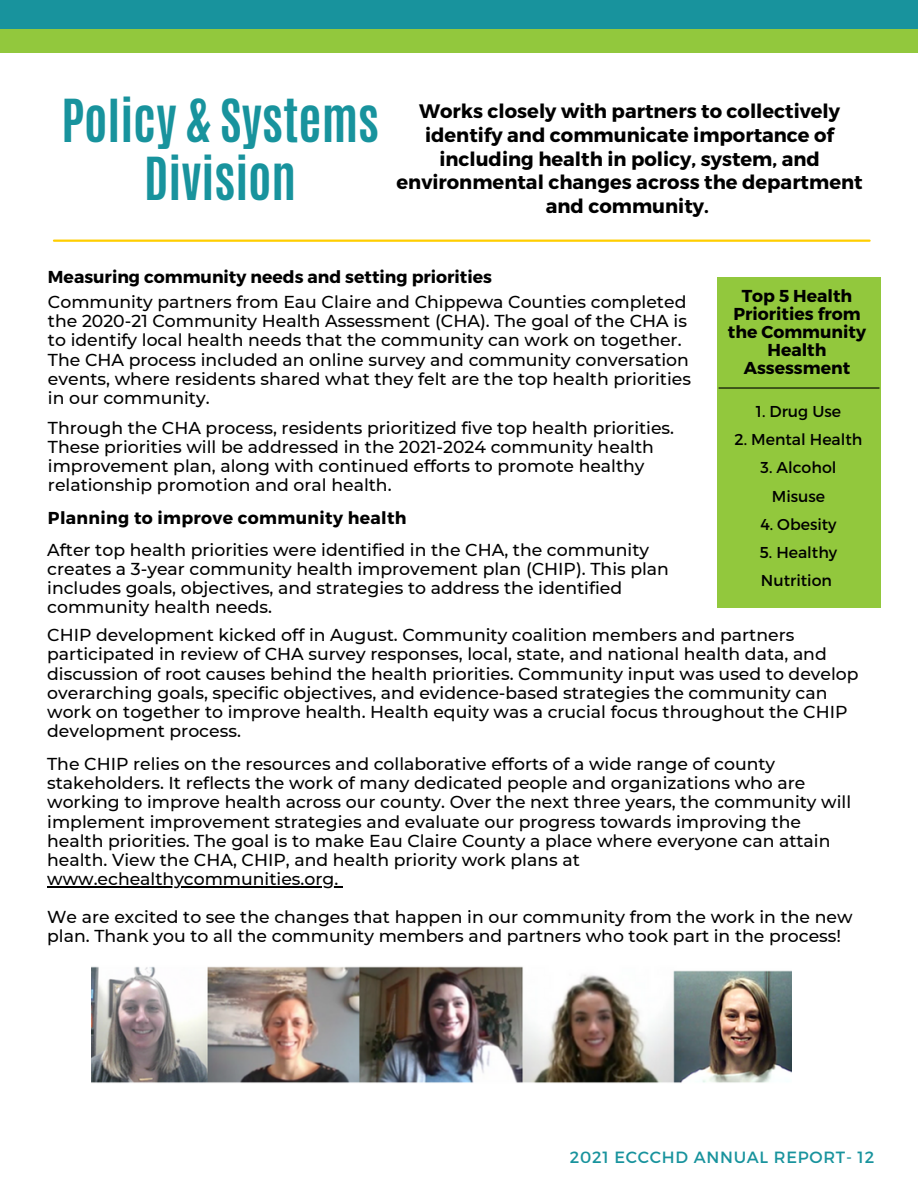
<style>
.page{position:relative;width:918px;height:1188px;background:#fff}
.page>*{position:absolute;margin:0;border:0;box-sizing:border-box;transform-origin:0 0}
.t1{font:700 49.5px "Antonio";color:#18939d}
.t2{font:700 19.5px/23.7px "Montserrat";color:#000;text-align:center}
.t3{font:500 17.25px/19.2px "Montserrat";color:#000}
.t4{font:700 17.25px/18px "Montserrat";color:#000;text-align:center}
.t5{font:700 17.25px "Montserrat";letter-spacing:.02em;color:#000}
.t6{font:16.35px "Montserrat";letter-spacing:.045em;color:#18939d}
.t7{font:15.75px/28.2px "Montserrat";color:#000;text-align:center}
</style>
<div class="page">
<div style="left:0;top:0;width:918px;height:53px;background:#92c83d"></div>
<div style="left:0;top:0;width:918px;height:29px;background:#18939d"></div>
<img style="left:92px;top:966px;width:700px;height:117px">
<div style="left:717px;top:277px;width:163px;height:331px;background:#92c83d"></div>
<hr style="left:47px;top:886px;width:291px;height:1px;background:#000">
<hr style="left:719px;top:387px;width:160px;height:2px;background:#000">
<hr style="left:54px;top:240px;width:816px;height:2px;background:#ffce00">
<p class="t1" style="left:61px;top:86px;width:319px">Policy &amp; Systems</p>
<p class="t1" style="left:144px;top:143px;width:154px">Division</p>
<p class="t2" style="left:397px;top:99px;width:468px">Works closely with partners to collectively identify and communicate importance of including health in policy, system, and environmental changes across the department and community.</p>
<p class="t4" style="left:48px;top:267px;width:446px">Measuring community needs and setting priorities</p>
<p class="t3" style="left:48px;top:292px;width:645px">Community partners from Eau Claire and Chippewa Counties completed the 2020-21 Community Health Assessment (CHA). The goal of the CHA is to identify local health needs that the community can work on together.<br>The CHA process included an online survey and community conversation events, where residents shared what they felt are the top health priorities in our community.</p>
<p class="t3" style="left:48px;top:418px;width:628px">Through the CHA process, residents prioritized five top health priorities.<br>These priorities will be addressed in the 2021-2024 community health improvement plan, along with continued efforts to promote healthy relationship promotion and oral health.</p>
<p class="t5" style="left:48px;top:506px;width:360px">Planning to improve community health</p>
<p class="t3" style="left:47px;top:540px;width:623px">After top health priorities were identified in the CHA, the community creates a 3-year community health improvement plan (CHIP). This plan includes goals, objectives, and strategies to address the identified community health needs.</p>
<p class="t4" style="left:728px;top:286px;width:140px">Top 5 Health<br>Priorities from the Community<br>Health<br>Assessment</p>
<p class="t7" style="left:756px;top:397px;width:87px">1. Drug Use</p>
<p class="t7" style="left:735px;top:425px;width:129px">2. Mental Health</p>
<p class="t7" style="left:761px;top:453px;width:78px">3. Alcohol<br>Misuse</p>
<p class="t7" style="left:760px;top:509px;width:78px">4. Obesity</p>
<p class="t7" style="left:760px;top:537px;width:79px;text-align:left">5. Healthy<br>Nutrition</p>
<p class="t3" style="left:47px;top:626px;width:813px">CHIP development kicked off in August. Community coalition members and partners participated in review of CHA survey responses, local, state, and national health data, and discussion of root causes behind the health priorities. Community input was used to develop overarching goals, specific objectives, and evidence-based strategies the community can work on together to improve health. Health equity was a crucial focus throughout the CHIP development process.</p>
<p class="t3" style="left:47px;top:754px;width:805px">The CHIP relies on the resources and collaborative efforts of a wide range of county stakeholders. It reflects the work of many dedicated people and organizations who are working to improve health across our county. Over the next three years, the community will implement improvement strategies and evaluate our progress towards improving the health priorities. The goal is to make Eau Claire County a place where everyone can attain health. View the CHA, CHIP, and health priority work plans at www.echealthycommunities.org.</p>
<p class="t3" style="left:47px;top:907px;width:807px">We are excited to see the changes that happen in our community from the work in the new plan. Thank you to all the community members and partners who took part in the process!</p>
<p class="t6" style="left:570px;top:1146px;width:306px">2021 ECCCHD ANNUAL REPORT- 12</p>
</div>
